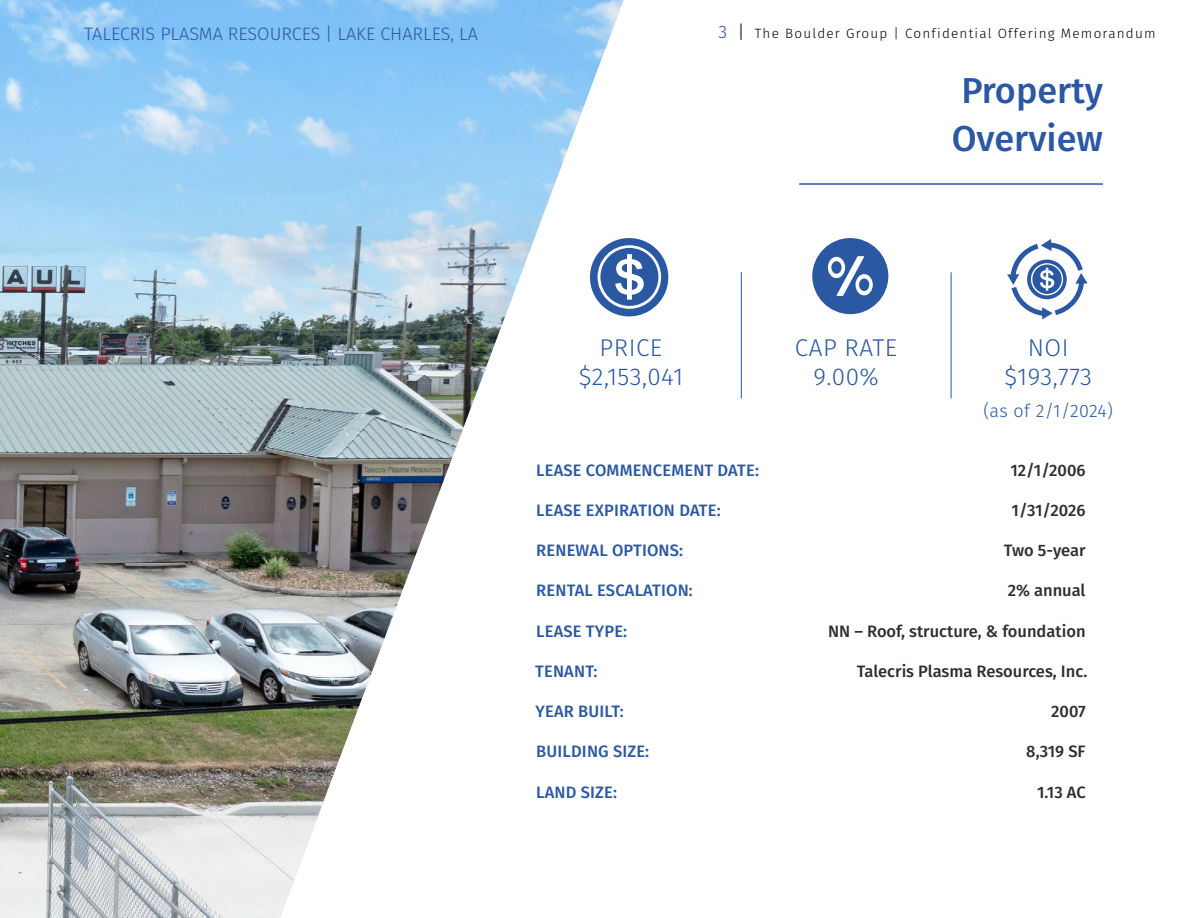
<style>
.page{position:relative;width:1188px;height:918px;background:#fff}
.page>*{position:absolute;margin:0;border:0;box-sizing:border-box;transform-origin:0 0}
.t1{font:500 36px/48px "Fira Sans";color:#2b58a2}
.t2{font:300 24.3px/29.1px "Fira Sans";letter-spacing:.02em;color:#2b58a2;text-align:center}
.t3{font:300 18px "Fira Sans";color:#2b58a2}
.t4{font:500 16.5px "Fira Sans";letter-spacing:.01em;color:#2b58a2}
.t5{font:500 16.5px "Fira Sans";color:#2e2e2f}
.t6{font:300 13.5px "Fira Sans";letter-spacing:.09em;color:#000}
.s1{font-size:18px;color:#2b58a2}
.s2{font-size:18px}
</style>
<div class="page">
<img style="left:0;top:0;width:624px;height:918px">
<hr style="left:799px;top:183px;width:304px;height:2px;background:#2b58a2">
<hr style="left:741px;top:272px;width:1px;height:126px;background:#2b58a2">
<hr style="left:951px;top:272px;width:1px;height:126px;background:#2b58a2">
<svg style="left:590px;top:238px;width:78px;height:78px"></svg>
<svg style="left:1007px;top:239px;width:81px;height:80px"></svg>
<div style="left:812px;top:238px;width:76px;height:76px;background:#2b58a2;border-radius:50%"></div>
<svg style="left:828px;top:256px;width:45px;height:40px"></svg>
<p class="t3" style="left:84px;top:21px;width:395px">TALECRIS PLASMA RESOURCES | LAKE CHARLES, LA</p>
<p class="t6" style="left:719px;top:24px;width:439px"><span class="s1">3</span> <span class="s2">|</span> The Boulder Group | Confidential Offering Memorandum</p>
<h1 class="t1" style="left:952px;top:64px;width:153px">Property<br>Overview</h1>
<h2 class="t2" style="left:579px;top:333px;width:106px">PRICE $2,153,041</h2>
<h2 class="t2" style="left:795px;top:333px;width:104px">CAP RATE<br>9.00%</h2>
<h2 class="t2" style="left:1005px;top:333px;width:89px">NOI $193,773</h2>
<p class="t3" style="left:983px;top:398px;width:131px">(as of 2/1/2024)</p>
<p class="t4" style="left:536px;top:457px;width:224px">LEASE COMMENCEMENT DATE:</p>
<p class="t5" style="left:1011px;top:457px;width:77px">12/1/2006</p>
<p class="t4" style="left:536px;top:497px;width:186px">LEASE EXPIRATION DATE:</p>
<p class="t5" style="left:1012px;top:497px;width:75px">1/31/2026</p>
<p class="t4" style="left:536px;top:537px;width:148px">RENEWAL OPTIONS:</p>
<p class="t5" style="left:1004px;top:537px;width:83px">Two 5-year</p>
<p class="t4" style="left:536px;top:577px;width:158px">RENTAL ESCALATION:</p>
<p class="t5" style="left:1008px;top:577px;width:79px">2% annual</p>
<p class="t4" style="left:536px;top:618px;width:92px">LEASE TYPE:</p>
<p class="t5" style="left:828px;top:618px;width:259px">NN – Roof, structure, &amp; foundation</p>
<p class="t4" style="left:535px;top:658px;width:64px">TENANT:</p>
<p class="t5" style="left:857px;top:658px;width:232px">Talecris Plasma Resources, Inc.</p>
<p class="t4" style="left:535px;top:698px;width:90px">YEAR BUILT:</p>
<p class="t5" style="left:1051px;top:698px;width:36px">2007</p>
<p class="t4" style="left:536px;top:738px;width:114px">BUILDING SIZE:</p>
<p class="t5" style="left:1026px;top:738px;width:61px">8,319 SF</p>
<p class="t4" style="left:536px;top:779px;width:82px">LAND SIZE:</p>
<p class="t5" style="left:1037px;top:779px;width:50px">1.13 AC</p>
</div>
